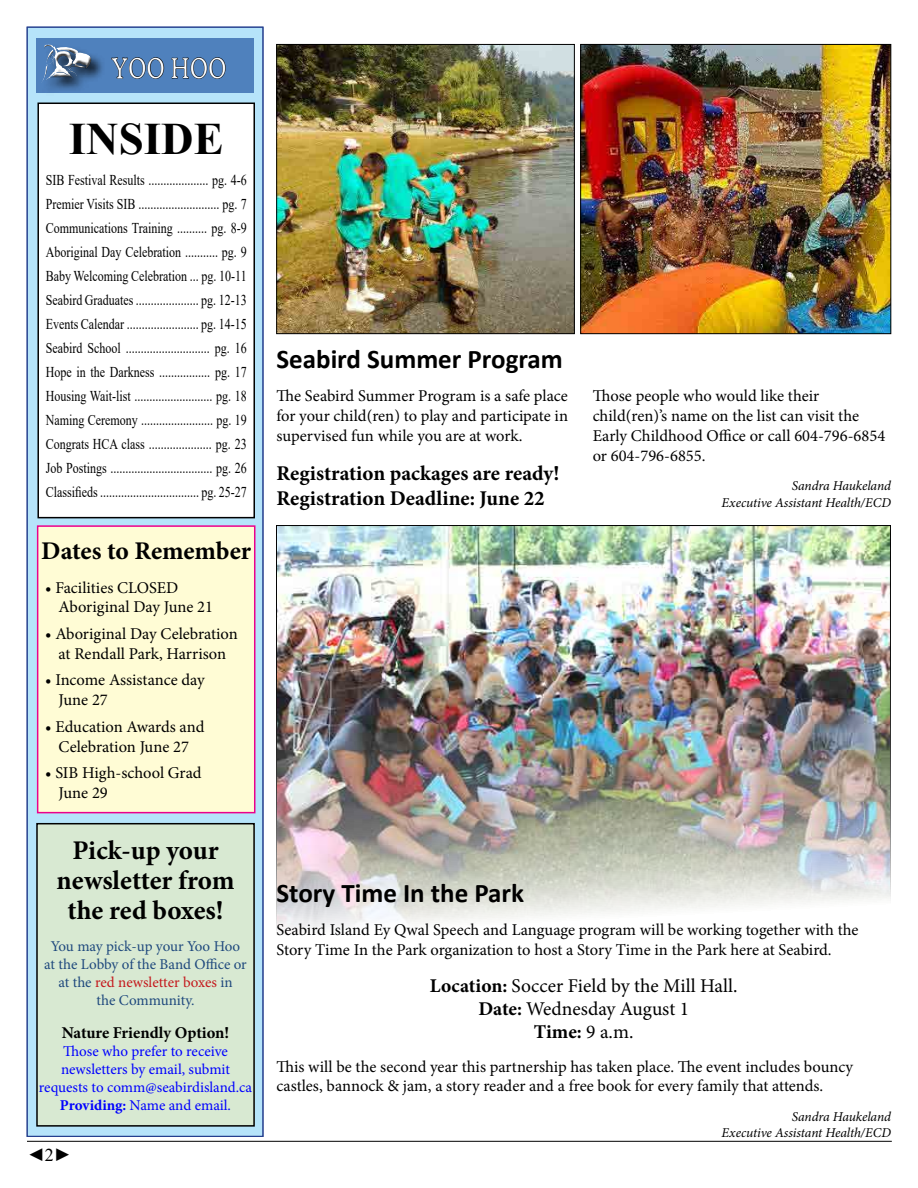
<style>
.page{position:relative;width:918px;height:1188px;background:#fff}
.page>*{position:absolute;margin:0;border:0;box-sizing:border-box;transform-origin:0 0}
.t1{font:700 45px "Times New Roman";color:#000}
.t2{font:30.75px "High Tower Text";color:#fff;scale:.72 1}
.t3{font:700 27px "Calibri";color:#000}
.t4{font:700 27px/30px "Minion Pro";letter-spacing:-.005em;color:#000;text-align:center}
.t5{font:700 25.5px "Minion Pro";letter-spacing:-.005em;color:#000}
.t6{font:700 21px/25.2px "Minion Pro";color:#000}
.t7{font:19.5px/23.4px "Minion Pro";color:#000;text-align:center}
.t8{font:18px "Times New Roman";color:#000}
.t9{font:16.5px/19.8px "Minion Pro";color:#000}
.t10{font:700 16.5px "Minion Pro";letter-spacing:-.005em;color:#000}
.t11{font:15px/24px "Times New Roman";color:#000;text-align:justify;scale:.8 1}
.t12{font:15px/18px "Minion Pro";letter-spacing:-.005em;color:#00f;text-align:center}
.t13{font:15px/18px "Minion Pro";letter-spacing:-.005em;color:#1f497d;text-align:center}
.t14{font:italic 13.5px/16.2px "Minion Pro";letter-spacing:-.01em;color:#000;text-align:right}
.s1{color:#c4181c}
.s2{font-weight:700}
</style>
<div class="page">
<hr style="left:27px;top:1141px;width:865px;height:1px;background:#000">
<img style="left:278px;top:527px;width:611px;height:403px">
<svg style="left:27px;top:29px;width:236px;height:1108px;background:#b3dcf4"></svg>
<div style="left:27px;top:27px;width:236px;height:1109px;border:1px solid #25408f"></div>
<div style="left:36px;top:38px;width:218px;height:54px;background:#4f81bd"></div>
<svg style="left:111px;top:57px;width:53px;height:22px"></svg>
<svg style="left:171px;top:57px;width:55px;height:22px"></svg>
<div style="left:42px;top:43px;width:64px;height:53px;background:#000;opacity:.75"></div>
<div style="left:41px;top:44px;width:51px;height:39px;background:#fff;opacity:.75"></div>
<div style="left:41px;top:46px;width:51px;height:37px;background:#000;opacity:.75"></div>
<div style="left:38px;top:103px;width:216px;height:415px;background:#fff"></div>
<div style="left:37px;top:103px;width:218px;height:415px;border:2px solid #000"></div>
<div style="left:37px;top:824px;width:217px;height:302px;background:#d8e9d2"></div>
<div style="left:36px;top:823px;width:219px;height:304px;border:2px solid #000"></div>
<div style="left:38px;top:526px;width:217px;height:287px;background:#fffcd5"></div>
<div style="left:37px;top:525px;width:218px;height:288px;border:2px solid #ec008c"></div>
<img style="left:582px;top:46px;width:307px;height:286px">
<div style="left:580px;top:44px;width:311px;height:290px;border:1px solid #000"></div>
<img style="left:278px;top:46px;width:295px;height:286px">
<div style="left:276px;top:44px;width:299px;height:290px;border:1px solid #000"></div>
<h2 class="t2" style="left:111px;top:50px;width:162px">YOO HOO</h2>
<h1 class="t1" style="left:69px;top:107px;width:157px">INSIDE</h1>
<p class="t11" style="left:46px;top:168px;width:253px">SIB Festival Results .................... pg. 4-6<br>Premier Visits SIB ........................... pg. 7<br>Communications Training .......... pg. 8-9<br>Aboriginal Day Celebration ........... pg. 9<br>Baby Welcoming Celebration ... pg. 10-11<br>Seabird Graduates ..................... pg. 12-13<br>Events Calendar ........................ pg. 14-15<br>Seabird School ............................ pg. 16<br>Hope in the Darkness ................. pg. 17<br>Housing Wait-list .......................... pg. 18<br>Naming Ceremony ........................ pg. 19<br>Congrats HCA class ..................... pg. 23<br>Job Postings .................................. pg. 26<br>Classifieds ................................. pg. 25-27</p>
<h3 class="t5" style="left:41px;top:533px;width:211px">Dates to Remember</h3>
<p class="t9" style="left:59px;top:578px;width:156px;text-indent:-13px">• Facilities CLOSED<br>Aboriginal Day June 21</p>
<p class="t9" style="left:45px;top:624px;width:194px;text-align:center">• Aboriginal Day Celebration at Rendall Park, Harrison</p>
<p class="t9" style="left:59px;top:670px;width:148px;text-indent:-13px">• Income Assistance day<br>June 27</p>
<p class="t9" style="left:45px;top:717px;width:161px;text-align:center">• Education Awards and<br>Celebration June 27</p>
<p class="t9" style="left:59px;top:763px;width:145px;text-indent:-13px">• SIB High-school Grad<br>June 29</p>
<h3 class="t4" style="left:57px;top:835px;width:180px">Pick-up your newsletter from the red boxes!</h3>
<p class="t13" style="left:44px;top:937px;width:204px">You may pick-up your Yoo Hoo at the Lobby of the Band Office or at the <span class="s1">red newsletter boxes</span> in<br>the Community.</p>
<p class="t10" style="left:62px;top:1021px;width:169px">Nature Friendly Option!</p>
<p class="t12" style="left:39px;top:1042px;width:215px">Those who prefer to receive newsletters by email, submit requests to comm@seabirdisland.ca<br><span class="s2">Providing:</span> Name and email.</p>
<p class="t8" style="left:27px;top:1142px;width:46px">◄2►</p>
<h3 class="t3" style="left:276px;top:340px;width:288px">Seabird Summer Program</h3>
<p class="t9" style="left:276px;top:386px;width:293px;text-align:justify">The Seabird Summer Program is a safe place for your child(ren) to play and participate in supervised fun while you are at work.</p>
<p class="t6" style="left:276px;top:460px;width:284px">Registration packages are ready!<br>Registration Deadline: June 22</p>
<p class="t9" style="left:593px;top:386px;width:294px">Those people who would like their child(ren)’s name on the list can visit the Early Childhood Office or call 604-796-6854 or 604-796-6855.</p>
<p class="t14" style="left:721px;top:478px;width:171px">Sandra Haukeland<br>Executive Assistant Health/ECD</p>
<h3 class="t3" style="left:276px;top:873px;width:249px">Story Time In the Park</h3>
<p class="t9" style="left:276px;top:920px;width:584px">Seabird Island Ey Qwal Speech and Language program will be working together with the<br>Story Time In the Park organization to host a Story Time in the Park here at Seabird.</p>
<p class="t7" style="left:430px;top:974px;width:309px"><span class="s2">Location:</span> Soccer Field by the Mill Hall.<br><span class="s2">Date:</span> Wednesday August 1<br><span class="s2">Time:</span> 9 a.m.</p>
<p class="t9" style="left:276px;top:1057px;width:578px">This will be the second year this partnership has taken place. The event includes bouncy castles, bannock &amp; jam, a story reader and a free book for every family that attends.</p>
<p class="t14" style="left:721px;top:1109px;width:171px">Sandra Haukeland<br>Executive Assistant Health/ECD</p>
</div>
